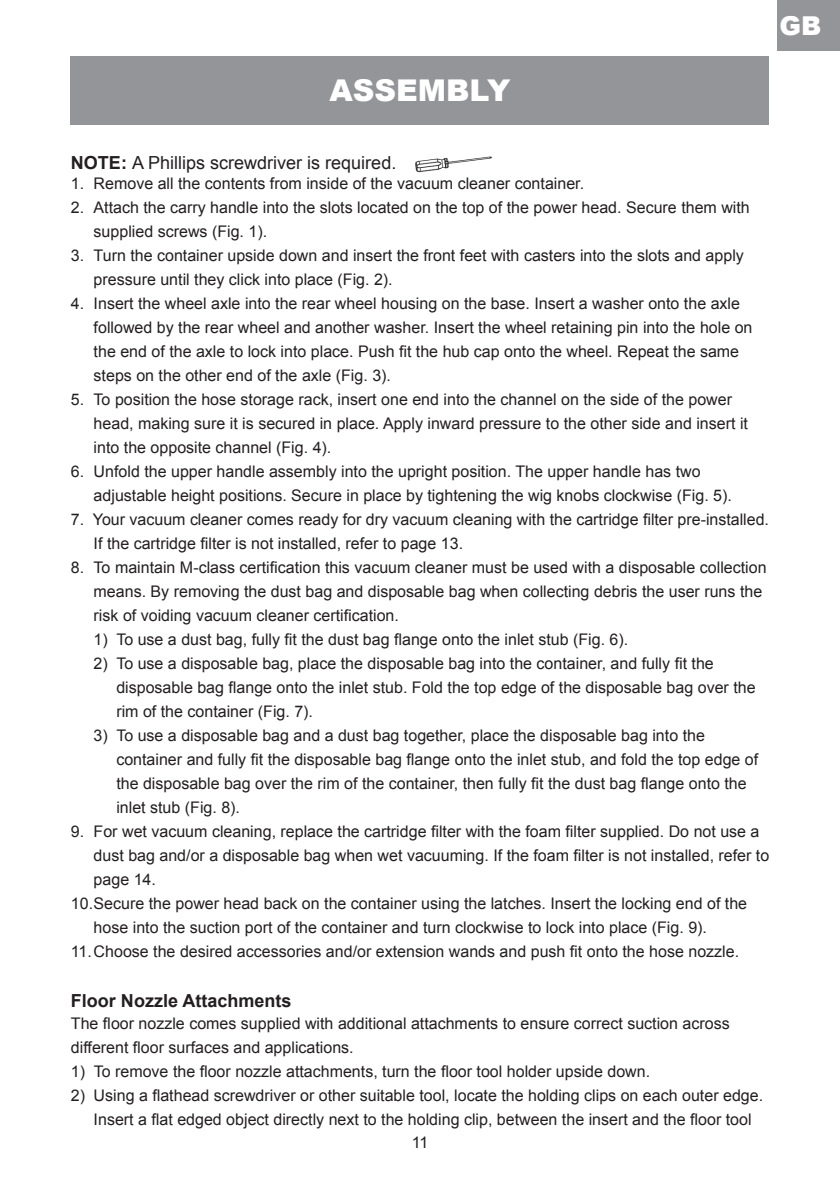
<style>
.page{position:relative;width:840px;height:1191px;background:#fff}
.page>*{position:absolute;margin:0;border:0;box-sizing:border-box;transform-origin:0 0}
.t1{font:900 30px "Arial";color:#fff}
.t2{font:900 26px "Arial";color:#fff}
.t3{font:18px "Arial";color:#231f20}
.t4{font:700 18px "Arial";color:#231f20}
.t5{font:16px/24px "Arial";color:#231f20}
.s1{font-weight:700}
</style>
<div class="page">
<div style="left:777px;top:0;width:62px;height:51px;background:#939598"></div>
<div style="left:71px;top:57px;width:697px;height:68px;background:#939598"></div>
<img style="left:415px;top:156px;width:77px;height:17px">
<h1 class="t1" style="left:329px;top:69px;width:183px">ASSEMBLY</h1>
<h2 class="t2" style="left:779px;top:7px;width:43px">GB</h2>
<p class="t3" style="left:71px;top:150px;width:327px"><span class="s1">NOTE:</span> A Phillips screwdriver is required.</p>
<p class="t5" style="left:71px;top:171px;width:514px">1. Remove all the contents from inside of the vacuum cleaner container.</p>
<p class="t5" style="left:94px;top:195px;width:657px;text-indent:-23px">2. Attach the carry handle into the slots located on the top of the power head. Secure them with supplied screws (Fig. 1).</p>
<p class="t5" style="left:94px;top:243px;width:651px;text-indent:-23px">3. Turn the container upside down and insert the front feet with casters into the slots and apply pressure until they click into place (Fig. 2).</p>
<p class="t5" style="left:94px;top:291px;width:660px;text-indent:-23px">4. Insert the wheel axle into the rear wheel housing on the base. Insert a washer onto the axle followed by the rear wheel and another washer. Insert the wheel retaining pin into the hole on the end of the axle to lock into place. Push fit the hub cap onto the wheel. Repeat the same steps on the other end of the axle (Fig. 3).</p>
<p class="t5" style="left:94px;top:387px;width:655px;text-indent:-23px">5. To position the hose storage rack, insert one end into the channel on the side of the power head, making sure it is secured in place. Apply inward pressure to the other side and insert it into the opposite channel (Fig. 4).</p>
<p class="t5" style="left:94px;top:459px;width:639px;text-indent:-23px">6. Unfold the upper handle assembly into the upright position. The upper handle has two adjustable height positions. Secure in place by tightening the wig knobs clockwise (Fig. 5).</p>
<p class="t5" style="left:94px;top:507px;width:676px;text-indent:-23px">7. Your vacuum cleaner comes ready for dry vacuum cleaning with the cartridge filter pre-installed.<br>If the cartridge filter is not installed, refer to page 13.</p>
<p class="t5" style="left:94px;top:555px;width:674px;text-indent:-23px">8. To maintain M-class certification this vacuum cleaner must be used with a disposable collection means. By removing the dust bag and disposable bag when collecting debris the user runs the risk of voiding vacuum cleaner certification.</p>
<p class="t5" style="left:94px;top:627px;width:536px">1) To use a dust bag, fully fit the dust bag flange onto the inlet stub (Fig. 6).</p>
<p class="t5" style="left:116px;top:651px;width:640px;text-indent:-23px">2) To use a disposable bag, place the disposable bag into the container, and fully fit the disposable bag flange onto the inlet stub. Fold the top edge of the disposable bag over the rim of the container (Fig. 7).</p>
<p class="t5" style="left:116px;top:723px;width:643px;text-indent:-23px">3) To use a disposable bag and a dust bag together, place the disposable bag into the container and fully fit the disposable bag flange onto the inlet stub, and fold the top edge of the disposable bag over the rim of the container, then fully fit the dust bag flange onto the inlet stub (Fig. 8).</p>
<p class="t5" style="left:71px;top:819px;width:689px">9. For wet vacuum cleaning, replace the cartridge filter with the foam filter supplied. Do not use a</p>
<p class="t5" style="left:94px;top:843px;width:676px">dust bag and/or a disposable bag when wet vacuuming. If the foam filter is not installed, refer to</p>
<p class="t5" style="left:94px;top:867px;width:64px">page 14.</p>
<p class="t5" style="left:71px;top:891px;width:677px">10.Secure the power head back on the container using the latches. Insert the locking end of the</p>
<p class="t5" style="left:94px;top:915px;width:614px">hose into the suction port of the container and turn clockwise to lock into place (Fig. 9).</p>
<p class="t5" style="left:71px;top:939px;width:669px">11.Choose the desired accessories and/or extension wands and push fit onto the hose nozzle.</p>
<p class="t4" style="left:71px;top:988px;width:222px">Floor Nozzle Attachments</p>
<p class="t5" style="left:71px;top:1011px;width:660px">The floor nozzle comes supplied with additional attachments to ensure correct suction across different floor surfaces and applications.</p>
<p class="t5" style="left:71px;top:1059px;width:580px">1) To remove the floor nozzle attachments, turn the floor tool holder upside down.</p>
<p class="t5" style="left:94px;top:1083px;width:670px;text-indent:-23px">2) Using a flathead screwdriver or other suitable tool, locate the holding clips on each outer edge.<br>Insert a flat edged object directly next to the holding clip, between the insert and the floor tool</p>
<p class="t5" style="left:411px;top:1130px;width:18px">11</p>
</div>
